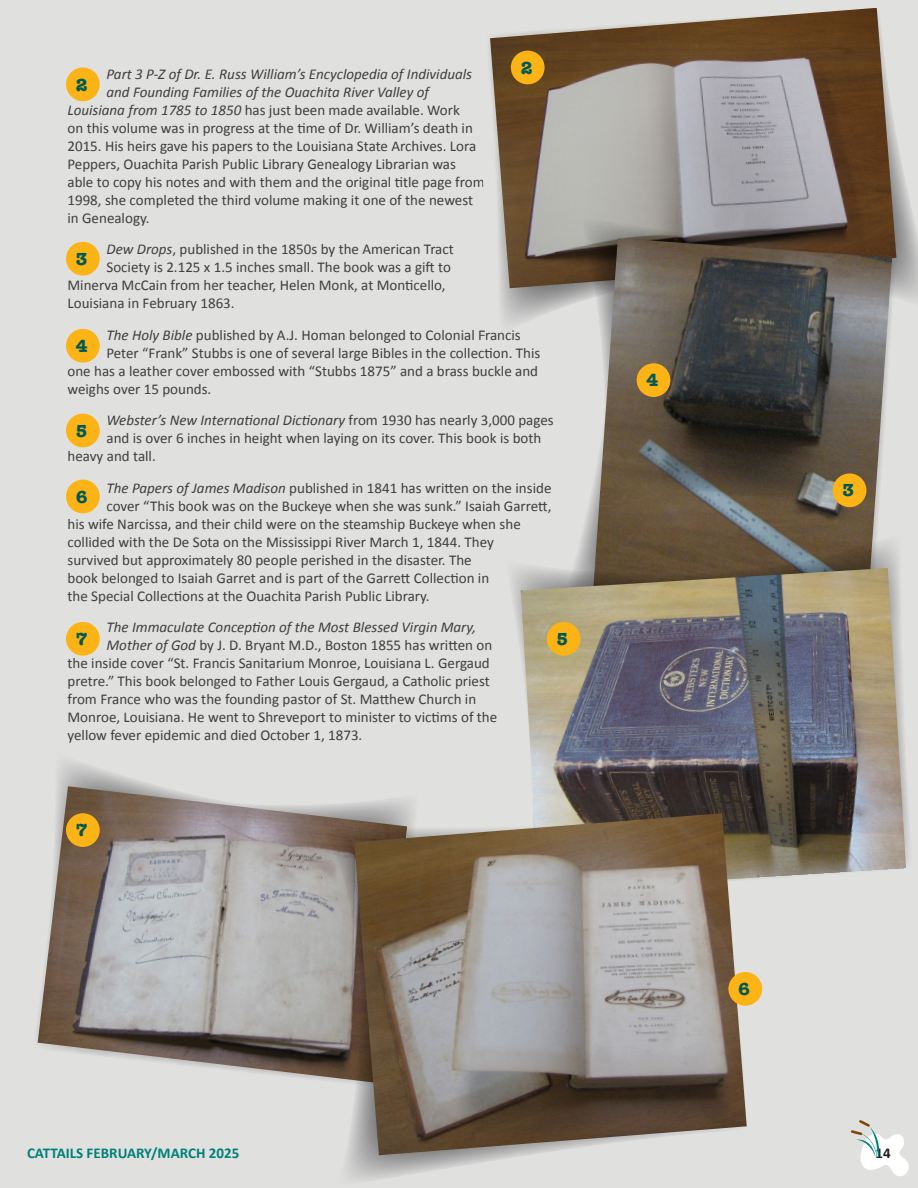
<style>
.page{position:relative;width:918px;height:1188px;background:#e0e1df}
.page>*{position:absolute;margin:0;border:0;box-sizing:border-box;transform-origin:0 0}
.Normal_Paragraph{font:700 18px "American Typewriter";color:#005954}
.Normal_Paragraph-2{font:15px "Calibri";color:#3e3e3f}
.Normal_Paragraph-3{font:italic 15px "Calibri";color:#3e3e3f}
.t1{font:700 15px "Calibri";color:#00817a}
.t2{font:700 15px "Calibri";color:#231f20}
.s1{font-style:italic}
.s2{font-style:normal}
</style>
<div class="page">
<div style="left:66px;top:242px;width:34px;height:34px;background:#fbb316;border-radius:50%"></div>
<div style="left:66px;top:329px;width:34px;height:34px;background:#fbb316;border-radius:50%"></div>
<div style="left:66px;top:414px;width:34px;height:33px;background:#fbb316;border-radius:50%"></div>
<div style="left:66px;top:480px;width:34px;height:33px;background:#fbb316;border-radius:50%"></div>
<div style="left:66px;top:622px;width:34px;height:34px;background:#fbb316;border-radius:50%"></div>
<div style="left:66px;top:68px;width:34px;height:33px;background:#fbb316;border-radius:50%"></div>
<svg style="left:37px;top:762px;width:376px;height:281px"></svg>
<img style="left:38px;top:786px;width:369px;height:293px">
<svg style="left:500px;top:137px;width:418px;height:187px"></svg>
<img style="left:490px;top:8px;width:406px;height:280px">
<div style="left:511px;top:51px;width:34px;height:33px;background:#fbb316;border-radius:50%"></div>
<svg style="left:555px;top:214px;width:342px;height:316px"></svg>
<img style="left:593px;top:238px;width:299px;height:292px">
<div style="left:637px;top:363px;width:33px;height:34px;background:#fbb316;border-radius:50%"></div>
<div style="left:833px;top:473px;width:33px;height:34px;background:#fbb316;border-radius:50%"></div>
<svg style="left:512px;top:530px;width:397px;height:332px"></svg>
<img style="left:521px;top:568px;width:385px;height:311px">
<div style="left:547px;top:622px;width:34px;height:34px;background:#fbb316;border-radius:50%"></div>
<div style="left:66px;top:813px;width:34px;height:34px;background:#fbb316;border-radius:50%"></div>
<svg style="left:319px;top:814px;width:431px;height:366px"></svg>
<img style="left:354px;top:813px;width:393px;height:342px">
<div style="left:728px;top:972px;width:34px;height:34px;background:#fbb316;border-radius:50%"></div>
<svg style="left:851px;top:1120px;width:58px;height:56px"></svg>
<p class="Normal_Paragraph" style="left:521px;top:52px;width:13px">2</p>
<p class="Normal_Paragraph-3" style="left:106px;top:63px;width:367px">Part 3 P-Z of Dr. E. Russ William’s Encyclopedia of Individuals</p>
<p class="Normal_Paragraph-3" style="left:106px;top:81px;width:324px">and Founding Families of the Ouachita River Valley of</p>
<p class="Normal_Paragraph-2" style="left:68px;top:99px;width:394px"><span class="s1">Louisiana from 1785 to 1850</span> has just been made available. Work</p>
<p class="Normal_Paragraph-2" style="left:68px;top:117px;width:407px">on this volume was in progress at the time of Dr. William’s death in</p>
<p class="Normal_Paragraph-2" style="left:68px;top:135px;width:410px">2015. His heirs gave his papers to the Louisiana State Archives. Lora</p>
<p class="Normal_Paragraph-2" style="left:68px;top:153px;width:390px">Peppers, Ouachita Parish Public Library Genealogy Librarian was</p>
<p class="Normal_Paragraph-2" style="left:68px;top:171px;width:419px">able to copy his notes and with them and the original title page from</p>
<p class="Normal_Paragraph-2" style="left:68px;top:189px;width:407px">1998, she completed the third volume making it one of the newest</p>
<p class="Normal_Paragraph-2" style="left:68px;top:207px;width:84px">in Genealogy.</p>
<p class="Normal_Paragraph-2" style="left:106px;top:239px;width:349px"><span class="s1">Dew Drops</span>, published in the 1850s by the American Tract</p>
<p class="Normal_Paragraph-2" style="left:106px;top:257px;width:346px">Society is 2.125 x 1.5 inches small. The book was a gift to</p>
<p class="Normal_Paragraph-2" style="left:68px;top:275px;width:380px">Minerva McCain from her teacher, Helen Monk, at Monticello,</p>
<p class="Normal_Paragraph-2" style="left:68px;top:293px;width:169px">Louisiana in February 1863.</p>
<p class="Normal_Paragraph-2" style="left:106px;top:324px;width:416px"><span class="s1">The Holy Bible</span> published by A.J. Homan belonged to Colonial Francis</p>
<p class="Normal_Paragraph-2" style="left:106px;top:342px;width:435px">Peter “Frank” Stubbs is one of several large Bibles in the collection. This</p>
<p class="Normal_Paragraph-2" style="left:68px;top:360px;width:472px">one has a leather cover embossed with “Stubbs 1875” and a brass buckle and</p>
<p class="Normal_Paragraph-2" style="left:68px;top:378px;width:145px">weighs over 15 pounds.</p>
<p class="Normal_Paragraph-3" style="left:106px;top:410px;width:449px">Webster’s New International Dictionary <span class="s2">from 1930 has nearly 3,000 pages</span></p>
<p class="Normal_Paragraph-2" style="left:106px;top:428px;width:436px">and is over 6 inches in height when laying on its cover. This book is both</p>
<p class="Normal_Paragraph-2" style="left:68px;top:446px;width:90px">heavy and tall.</p>
<p class="Normal_Paragraph-2" style="left:106px;top:477px;width:446px"><span class="s1">The Papers of James Madison</span> published in 1841 has written on the inside</p>
<p class="Normal_Paragraph-2" style="left:106px;top:495px;width:447px">cover “This book was on the Buckeye when she was sunk.” Isaiah Garrett,</p>
<p class="Normal_Paragraph-2" style="left:68px;top:513px;width:455px">his wife Narcissa, and their child were on the steamship Buckeye when she</p>
<p class="Normal_Paragraph-2" style="left:68px;top:531px;width:428px">collided with the De Sota on the Mississippi River March 1, 1844. They</p>
<p class="Normal_Paragraph-2" style="left:68px;top:549px;width:406px">survived but approximately 80 people perished in the disaster. The</p>
<p class="Normal_Paragraph-2" style="left:68px;top:567px;width:423px">book belonged to Isaiah Garret and is part of the Garrett Collection in</p>
<p class="Normal_Paragraph-2" style="left:68px;top:585px;width:364px">the Special Collections at the Ouachita Parish Public Library.</p>
<p class="Normal_Paragraph-3" style="left:106px;top:617px;width:371px">The Immaculate Conception of the Most Blessed Virgin Mary,</p>
<p class="Normal_Paragraph-2" style="left:106px;top:635px;width:387px"><span class="s1">Mother of God</span> by J. D. Bryant M.D., Boston 1855 has written on</p>
<p class="Normal_Paragraph-2" style="left:68px;top:653px;width:424px">the inside cover “St. Francis Sanitarium Monroe, Louisiana L. Gergaud</p>
<p class="Normal_Paragraph-2" style="left:68px;top:671px;width:424px">pretre.” This book belonged to Father Louis Gergaud, a Catholic priest</p>
<p class="Normal_Paragraph-2" style="left:68px;top:689px;width:410px">from France who was the founding pastor of St. Matthew Church in</p>
<p class="Normal_Paragraph-2" style="left:68px;top:707px;width:431px">Monroe, Louisiana. He went to Shreveport to minister to victims of the</p>
<p class="Normal_Paragraph-2" style="left:68px;top:725px;width:296px">yellow fever epidemic and died October 1, 1873.</p>
<p class="Normal_Paragraph" style="left:76px;top:69px;width:13px">2</p>
<p class="Normal_Paragraph" style="left:76px;top:243px;width:13px">3</p>
<p class="Normal_Paragraph" style="left:76px;top:330px;width:13px">4</p>
<p class="Normal_Paragraph" style="left:76px;top:415px;width:13px">5</p>
<p class="Normal_Paragraph" style="left:76px;top:481px;width:13px">6</p>
<p class="Normal_Paragraph" style="left:76px;top:623px;width:13px">7</p>
<p class="Normal_Paragraph" style="left:557px;top:623px;width:13px">5</p>
<p class="Normal_Paragraph" style="left:76px;top:815px;width:13px">7</p>
<p class="Normal_Paragraph" style="left:647px;top:365px;width:13px">4</p>
<p class="Normal_Paragraph" style="left:738px;top:973px;width:13px">6</p>
<p class="Normal_Paragraph" style="left:843px;top:475px;width:13px">3</p>
<p class="t1" style="left:27px;top:1142px;width:214px">CATTAILS FEBRUARY/MARCH 2025</p>
<p class="t2" style="left:876px;top:1142px;width:17px">14</p>
</div>
